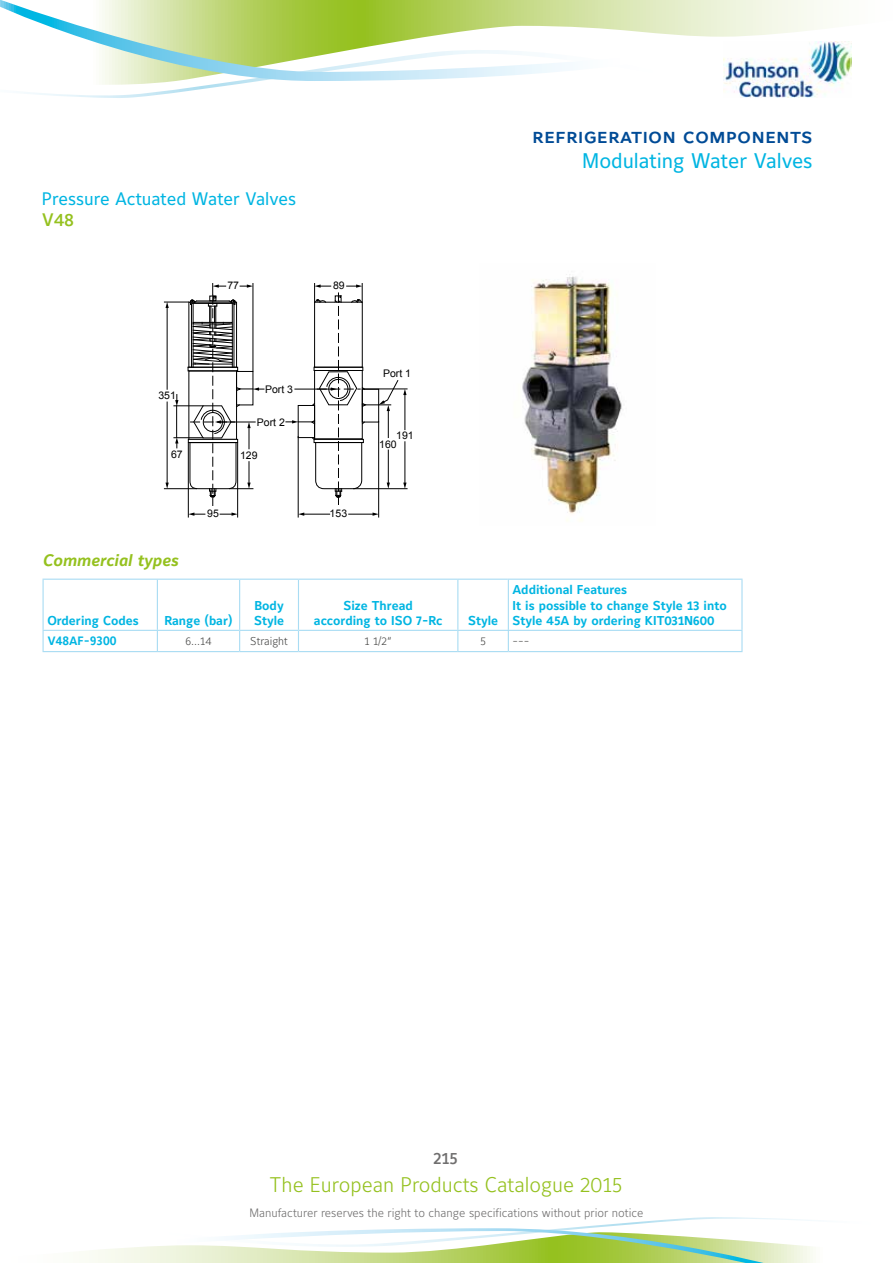
<style>
.page{position:relative;width:893px;height:1263px;background:#fff}
.page>*{position:absolute;margin:0;border:0;box-sizing:border-box;transform-origin:0 0}
.t1{font:21px "Maurea Light Lf";color:#95c11f}
.t2{font:21px "Maurea JCI Medium Caps";color:#004b96}
.t3{font:21px "Maurea Regular Lf";color:#00b5e2}
.t4{font:18px "Maurea Regular Lf";color:#00b5e2}
.t5{font:18px "Maurea Medium Lf";color:#95c11f}
.t6{font:16.5px "Maurea Bold Italic Lf";color:#95c11f}
.t7{font:16.5px "Maurea Medium Lf";color:#706f6f}
.t8{font:12.75px/15.3px "Maurea Bold Lf";color:#00b5e2}
.t9{font:12px "Maurea Light Lf";color:#706f6f}
.t10{font:12px "Maurea Bold Tf";color:#00b5e2}
.t11{font:11.25px "Maurea Light Lf";color:#4a4a49}
.t12{font:10.5px "Arial";color:#000}
</style>
<div class="page">
<img style="left:740px;top:94px;width:85px;height:4px">
<img style="left:702px;top:18px;width:150px;height:76px">
<svg style="left:24px;top:81px;width:234px;height:17px"></svg>
<svg style="left:0;top:0;width:702px;height:81px"></svg>
<svg style="left:85px;top:1217px;width:728px;height:46px"></svg>
<hr style="left:43px;top:579px;width:115px;height:1px;background:#a9dcf3">
<hr style="left:43px;top:580px;width:1px;height:50px;background:#a9dcf3">
<hr style="left:508px;top:579px;width:234px;height:1px;background:#a9dcf3">
<hr style="left:741px;top:580px;width:1px;height:50px;background:#a9dcf3">
<svg style="left:43px;top:631px;width:1px;height:20px"></svg>
<hr style="left:158px;top:579px;width:82px;height:1px;background:#a9dcf3">
<hr style="left:240px;top:579px;width:58px;height:1px;background:#a9dcf3">
<hr style="left:239px;top:580px;width:1px;height:50px;background:#a9dcf3">
<hr style="left:298px;top:579px;width:160px;height:1px;background:#a9dcf3">
<hr style="left:298px;top:580px;width:1px;height:50px;background:#a9dcf3">
<hr style="left:458px;top:579px;width:50px;height:1px;background:#a9dcf3">
<hr style="left:457px;top:580px;width:1px;height:50px;background:#a9dcf3">
<svg style="left:239px;top:631px;width:1px;height:20px"></svg>
<svg style="left:298px;top:631px;width:1px;height:20px"></svg>
<svg style="left:457px;top:631px;width:1px;height:20px"></svg>
<svg style="left:741px;top:631px;width:1px;height:20px"></svg>
<hr style="left:157px;top:580px;width:1px;height:50px;background:#a9dcf3">
<hr style="left:508px;top:580px;width:1px;height:50px;background:#a9dcf3">
<hr style="left:43px;top:630px;width:115px;height:1px;background:#a9dcf3">
<hr style="left:158px;top:630px;width:82px;height:1px;background:#a9dcf3">
<hr style="left:240px;top:630px;width:58px;height:1px;background:#a9dcf3">
<hr style="left:298px;top:630px;width:160px;height:1px;background:#a9dcf3">
<hr style="left:458px;top:630px;width:51px;height:1px;background:#a9dcf3">
<svg style="left:157px;top:631px;width:1px;height:20px"></svg>
<hr style="left:508px;top:630px;width:234px;height:1px;background:#a9dcf3">
<svg style="left:508px;top:631px;width:1px;height:20px"></svg>
<hr style="left:43px;top:651px;width:115px;height:1px;background:#a9dcf3">
<hr style="left:158px;top:651px;width:82px;height:1px;background:#a9dcf3">
<hr style="left:240px;top:651px;width:58px;height:1px;background:#a9dcf3">
<hr style="left:298px;top:651px;width:160px;height:1px;background:#a9dcf3">
<hr style="left:458px;top:651px;width:50px;height:1px;background:#a9dcf3">
<hr style="left:508px;top:651px;width:234px;height:1px;background:#a9dcf3">
<hr style="left:298px;top:437px;width:1px;height:80px;background:#000">
<hr style="left:188px;top:443px;width:1px;height:74px;background:#000">
<hr style="left:237px;top:443px;width:1px;height:74px;background:#000">
<svg style="left:188px;top:512px;width:17px;height:4px"></svg>
<svg style="left:220px;top:512px;width:18px;height:4px"></svg>
<hr style="left:378px;top:422px;width:1px;height:95px;background:#000">
<svg style="left:298px;top:512px;width:32px;height:4px"></svg>
<svg style="left:349px;top:512px;width:30px;height:4px"></svg>
<svg style="left:286px;top:283px;width:121px;height:222px"></svg>
<svg style="left:164px;top:283px;width:100px;height:222px"></svg>
<hr style="left:176px;top:406px;width:1px;height:31px;background:#000">
<img style="left:522px;top:274px;width:100px;height:247px">
<h2 class="t4" style="left:42px;top:188px;width:256px">Pressure Actuated Water Valves</h2>
<h2 class="t5" style="left:42px;top:210px;width:33px">V48</h2>
<p class="t12" style="left:227px;top:279px;width:13px">77</p>
<p class="t12" style="left:333px;top:279px;width:13px">89</p>
<h1 class="t2" style="left:532px;top:127px;width:282px">refrigeration components</h1>
<h1 class="t3" style="left:582px;top:149px;width:232px">Modulating Water Valves</h1>
<p class="t12" style="left:158px;top:389px;width:19px">351</p>
<p class="t12" style="left:265px;top:382px;width:30px">Port 3</p>
<p class="t12" style="left:257px;top:415px;width:30px">Port 2</p>
<p class="t12" style="left:171px;top:447px;width:13px">67</p>
<p class="t12" style="left:240px;top:448px;width:19px">129</p>
<p class="t6" style="left:43px;top:551px;width:137px">Commercial types</p>
<p class="t12" style="left:207px;top:506px;width:13px">95</p>
<p class="t12" style="left:330px;top:506px;width:19px">153</p>
<p class="t12" style="left:383px;top:367px;width:30px">Port 1</p>
<p class="t12" style="left:396px;top:429px;width:19px">191</p>
<p class="t12" style="left:379px;top:437px;width:19px">160</p>
<p class="t8" style="left:47px;top:613px;width:93px">Ordering Codes</p>
<p class="t8" style="left:164px;top:613px;width:70px">Range (bar)</p>
<p class="t8" style="left:254px;top:598px;width:31px">Body<br>Style</p>
<p class="t8" style="left:314px;top:598px;width:130px;text-align:center">Size Thread according to ISO 7-Rc</p>
<p class="t8" style="left:468px;top:613px;width:31px">Style</p>
<p class="t8" style="left:513px;top:583px;width:216px">Additional Features<br>It is possible to change Style 13 into<br>Style 45A by ordering KIT031N600</p>
<p class="t10" style="left:47px;top:635px;width:71px">V48AF-9300</p>
<p class="t11" style="left:185px;top:635px;width:28px">6…14</p>
<p class="t11" style="left:250px;top:635px;width:39px">Straight</p>
<p class="t11" style="left:365px;top:635px;width:29px">1 1/2“</p>
<p class="t11" style="left:480px;top:635px;width:7px">5</p>
<p class="t11" style="left:513px;top:635px;width:18px">---</p>
<p class="t7" style="left:433px;top:1149px;width:26px">215</p>
<h1 class="t1" style="left:270px;top:1173px;width:354px">The European Products Catalogue 2015</h1>
<p class="t9" style="left:249px;top:1206px;width:396px">Manufacturer reserves the right to change specifications without prior notice</p>
</div>
